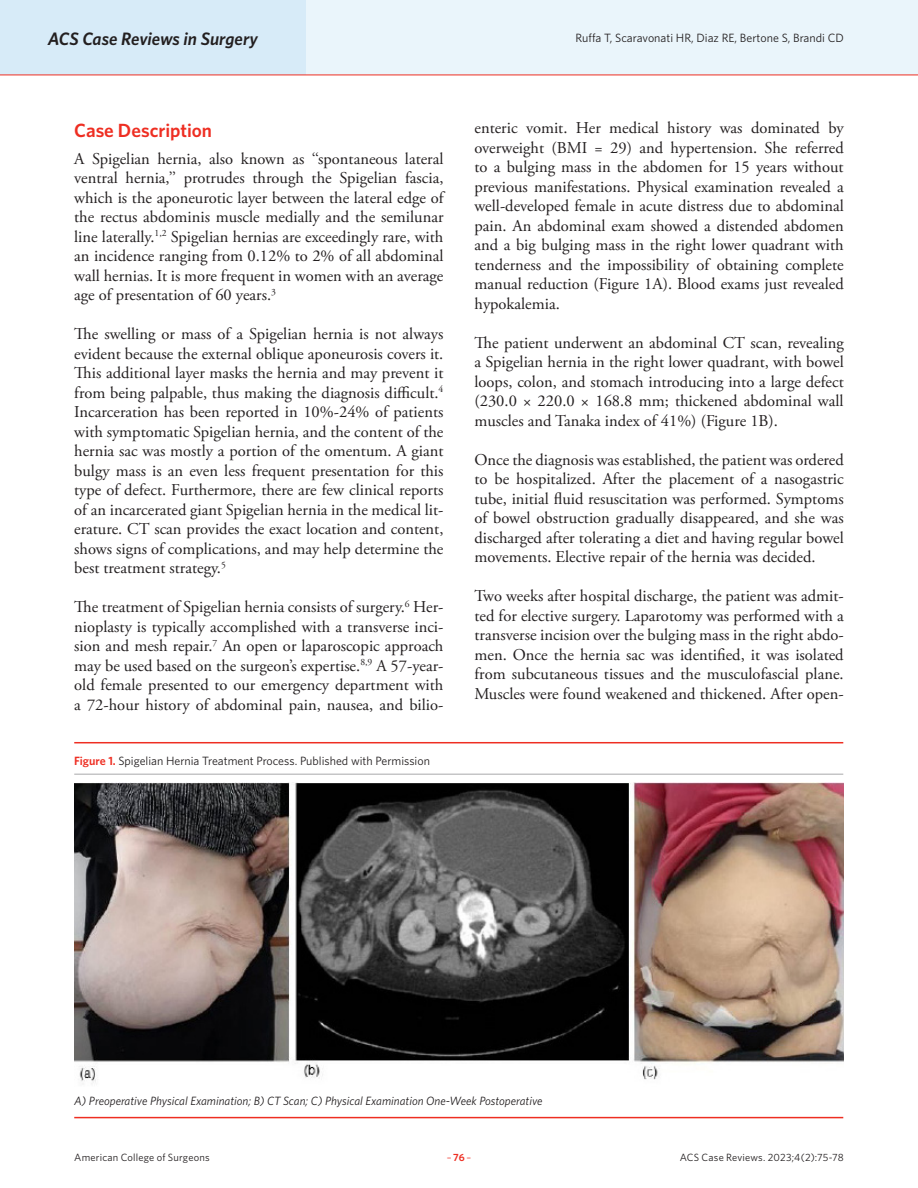
<style>
.page{position:relative;width:918px;height:1188px;background:#fff}
.page>*{position:absolute;margin:0;border:0;box-sizing:border-box;transform-origin:0 0}
.Article_Subhead{font:600 19.2px "Whitney";color:#ee2e22}
.t1{font:italic 600 18px "Whitney";letter-spacing:-.005em;color:#231f20}
.Article_Body_no_inde{font:16.5px/19.5px "Adobe Garamond Pro";color:#231f20;text-align:justify}
.Caption_New{font:12px "Whitney";color:#231f20}
.Authors_Body{font:italic 12px "Whitney";color:#231f20}
.t2{font:10.5px "Whitney";letter-spacing:.015em;color:#231f20}
.t3{font:10.5px "Whitney";color:#ee2e22}
.s1{font-weight:600;color:#ee2e22}
.s2{font-weight:600}
</style>
<div class="page">
<div style="left:0;top:0;width:918px;height:75px;background:#eaf5fb"></div>
<div style="left:0;top:0;width:306px;height:75px;background:#d7ebf8"></div>
<hr style="left:0;top:75px;width:918px;height:1px;background:#ee2e22">
<hr style="left:74px;top:774px;width:769px;height:1px;background:#a9a8aa">
<img style="left:74px;top:783px;width:769px;height:300px">
<hr style="left:74px;top:742px;width:769px;height:1px;background:#ee2e22">
<hr style="left:74px;top:1117px;width:769px;height:1px;background:#ee2e22">
<p class="t1" style="left:48px;top:26px;width:212px">ACS Case Reviews in Surgery</p>
<p class="Caption_New" style="left:575px;top:30px;width:270px">Ruffa T, Scaravonati HR, Diaz RE, Bertone S, Brandi CD</p>
<p class="Article_Subhead" style="left:74px;top:117px;width:139px">Case Description</p>
<p class="Article_Body_no_inde" style="left:74px;top:149px;width:371px">A Spigelian hernia, also known as ‘‘spontaneous lateral ventral hernia,’’ protrudes through the Spigelian fascia, which is the aponeurotic layer between the lateral edge of the rectus abdominis muscle medially and the semilunar line laterally.<sup>1,2</sup> Spigelian hernias are exceedingly rare, with an incidence ranging from 0.12% to 2% of all abdominal wall hernias. It is more frequent in women with an average age of presentation of 60 years.<sup>3</sup></p>
<p class="Article_Body_no_inde" style="left:74px;top:325px;width:371px">The swelling or mass of a Spigelian hernia is not always evident because the external oblique aponeurosis covers it.<br>This additional layer masks the hernia and may prevent it from being palpable, thus making the diagnosis difficult.<sup>4<br></sup>Incarceration has been reported in 10%-24% of patients with symptomatic Spigelian hernia, and the content of the hernia sac was mostly a portion of the omentum. A giant bulgy mass is an even less frequent presentation for this type of defect. Furthermore, there are few clinical reports of an incarcerated giant Spigelian hernia in the medical lit&shy;erature. CT scan provides the exact location and content, shows signs of complications, and may help determine the best treatment strategy.<sup>5</sup></p>
<p class="Article_Body_no_inde" style="left:74px;top:598px;width:371px">The treatment of Spigelian hernia consists of surgery.<sup>6</sup> Her&shy;nioplasty is typically accomplished with a transverse inci&shy;sion and mesh repair.<sup>7</sup> An open or laparoscopic approach may be used based on the surgeon’s expertise.<sup>8,9</sup> A 57-year&shy;old female presented to our emergency department with a 72-hour history of abdominal pain, nausea, and bilio-</p>
<p class="Caption_New" style="left:74px;top:753px;width:357px"><span class="s1">Figure 1.</span> Spigelian Hernia Treatment Process. Published with Permission</p>
<p class="Article_Body_no_inde" style="left:475px;top:119px;width:371px">enteric vomit. Her medical history was dominated by overweight (BMI = 29) and hypertension. She referred to a bulging mass in the abdomen for 15 years without previous manifestations. Physical examination revealed a well-developed female in acute distress due to abdominal pain. An abdominal exam showed a distended abdomen and a big bulging mass in the right lower quadrant with tenderness and the impossibility of obtaining complete manual reduction (Figure 1A). Blood exams just revealed hypokalemia.</p>
<p class="Article_Body_no_inde" style="left:475px;top:334px;width:371px">The patient underwent an abdominal CT scan, revealing a Spigelian hernia in the right lower quadrant, with bowel loops, colon, and stomach introducing into a large defect (230.0 × 220.0 × 168.8 mm; thickened abdominal wall muscles and Tanaka index of 41%) (Figure 1B).</p>
<p class="Article_Body_no_inde" style="left:475px;top:451px;width:371px">Once the diagnosis was established, the patient was ordered to be hospitalized. After the placement of a nasogastric tube, initial fluid resuscitation was performed. Symptoms of bowel obstruction gradually disappeared, and she was discharged after tolerating a diet and having regular bowel movements. Elective repair of the hernia was decided.</p>
<p class="Article_Body_no_inde" style="left:475px;top:587px;width:371px">Two weeks after hospital discharge, the patient was admit&shy;ted for elective surgery. Laparotomy was performed with a transverse incision over the bulging mass in the right abdo&shy;men. Once the hernia sac was identified, it was isolated from subcutaneous tissues and the musculofascial plane.<br>Muscles were found weakened and thickened. After open-</p>
<p class="Authors_Body" style="left:74px;top:1093px;width:470px">A) Preoperative Physical Examination; B) CT Scan; C) Physical Examination One-Week Postoperative</p>
<p class="t2" style="left:74px;top:1150px;width:137px">American College of Surgeons</p>
<p class="t3" style="left:447px;top:1150px;width:26px">–<span class="s2">76</span>–</p>
<p class="t2" style="left:680px;top:1150px;width:166px">ACS Case Reviews. 2023;4(2):75-78</p>
</div>
